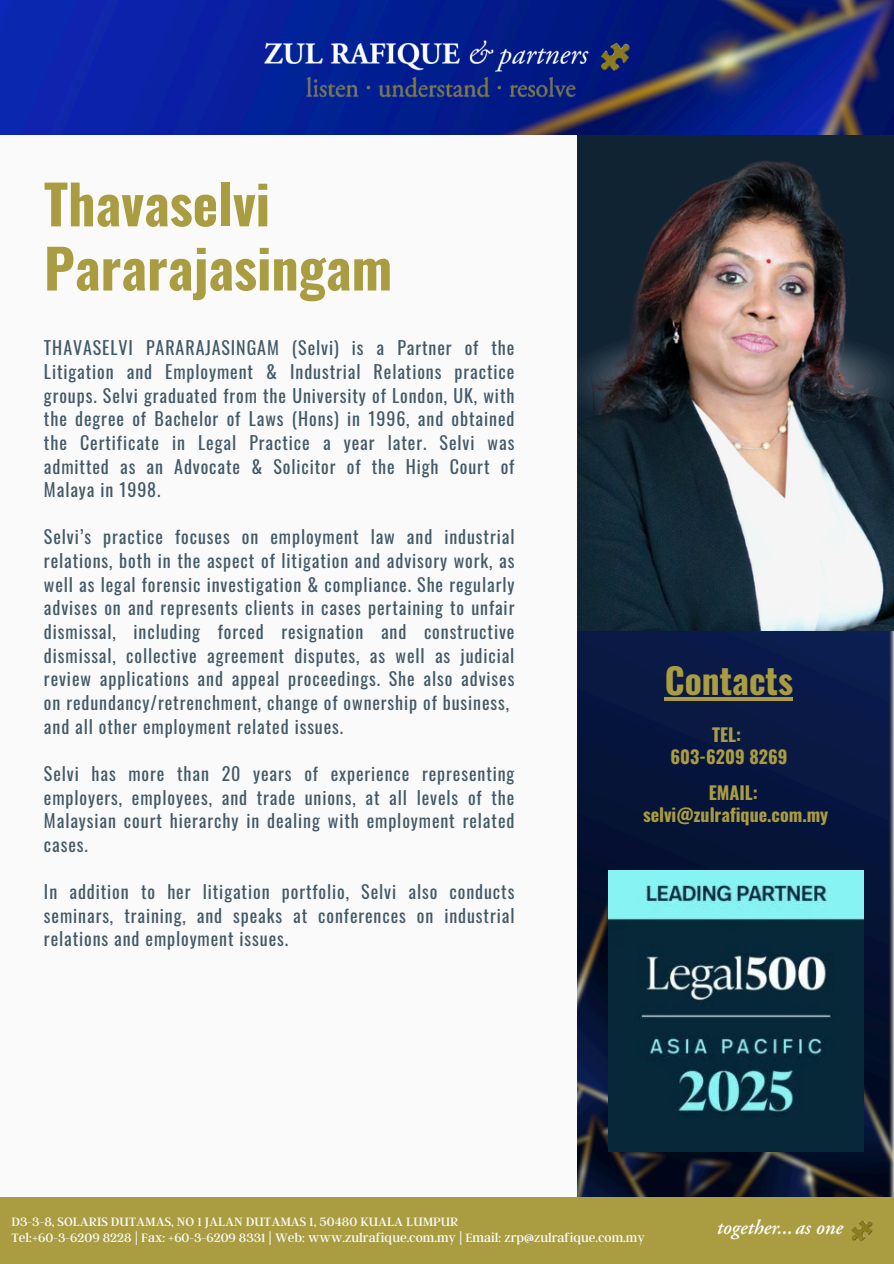
<style>
.page{position:relative;width:894px;height:1264px;background:#fff}
.page>*{position:absolute;margin:0;border:0;box-sizing:border-box;transform-origin:0 0}
.t1{font:700 54px/64.2px "Oswald";color:#aa9c40}
.t2{font:700 35.4px "Oswald";color:#aa9c40}
.t3{font:18px/23.7px "Oswald";letter-spacing:.05em;color:#435967;text-align:justify}
.t4{font:700 18px/21.3px "Oswald";color:#aa9c40;text-align:center}
.t5{font:13.5px "Argent CF";color:#fafafa}
</style>
<div class="page">
<div style="left:0;top:0;width:893px;height:1263px;background:#fafafa"></div>
<img style="left:577px;top:134px;width:316px;height:497px">
<img style="left:0;top:0;width:893px;height:134px">
<img style="left:257px;top:24px;width:379px;height:58px">
<div style="left:0;top:1197px;width:893px;height:66px;background:#aa9c40"></div>
<img style="left:717px;top:1219px;width:156px;height:22px">
<img style="left:304px;top:70px;width:273px;height:39px">
<img style="left:577px;top:631px;width:316px;height:565px">
<img style="left:608px;top:870px;width:255px;height:281px">
<hr style="left:664px;top:697px;width:129px;height:4px;background:#aa9c40">
<h5 class="t1" style="left:44px;top:170px;width:349px">Thavaselvi<br>Pararajasingam</h5>
<p class="t3" style="left:44px;top:335px;width:472px">THAVASELVI PARARAJASINGAM (Selvi) is a Partner of the Litigation and Employment &amp; Industrial Relations practice groups. Selvi graduated from the University of London, UK, with the degree of Bachelor of Laws (Hons) in 1996, and obtained the Certificate in Legal Practice a year later. Selvi was admitted as an Advocate &amp; Solicitor of the High Court of Malaya in 1998.</p>
<p class="t3" style="left:44px;top:524px;width:472px;text-align:left">Selvi’s practice focuses on employment law and industrial relations, both in the aspect of litigation and advisory work, as well as legal forensic investigation &amp; compliance. She regularly advises on and represents clients in cases pertaining to unfair dismissal, including forced resignation and constructive dismissal, collective agreement disputes, as well as judicial review applications and appeal proceedings. She also advises on redundancy/retrenchment, change of ownership of business, and all other employment related issues.</p>
<h1 class="t3" style="left:44px;top:760px;width:472px">Selvi has more than 20 years of experience representing employers, employees, and trade unions, at all levels of the Malaysian court hierarchy in dealing with employment related cases.</h1>
<h5 class="t3" style="left:44px;top:879px;width:472px">In addition to her litigation portfolio, Selvi also conducts seminars, training, and speaks at conferences on industrial relations and employment issues.</h5>
<h5 class="t2" style="left:664px;top:653px;width:130px">Contacts</h5>
<h5 class="t4" style="left:670px;top:723px;width:118px">TEL:<br>603-6209 8269</h5>
<p class="t4" style="left:642px;top:781px;width:187px">EMAIL: selvi@zulrafique.com.my</p>
<p class="t5" style="left:12px;top:1212px;width:448px">D3-3-8, SOLARIS DUTAMAS, NO 1 JALAN DUTAMAS 1, 50480 KUALA LUMPUR</p>
<p class="t5" style="left:12px;top:1228px;width:634px">Tel:+60-3-6209 8228 | Fax: +60-3-6209 8331 | Web: www.zulrafique.com.my | Email: zrp@zulrafique.com.my</p>
</div>
